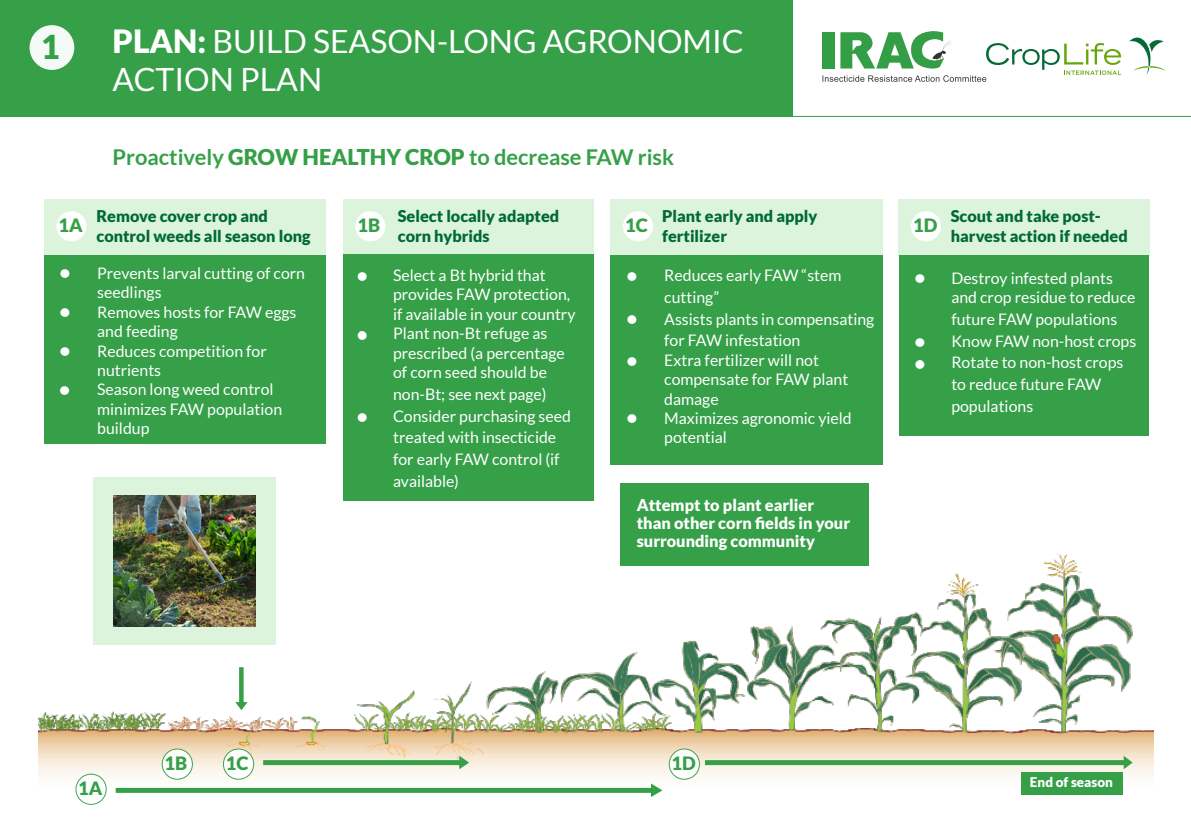
<style>
.page{position:relative;width:1191px;height:840px;background:#fff}
.page>*{position:absolute;margin:0;border:0;box-sizing:border-box;transform-origin:0 0}
.t1{font:900 33px "Lato";color:#35a048}
.t2{font:32px/38.4px "Lato";color:#fff}
.t3{font:700 21.8px "Lato";color:#35a048}
.t4{font:900 18.4px "Lato";color:#35a048}
.t5{font:900 18px/38.8px "Lato";color:#fff}
.t6{font:900 16.4px/17.8px "Lato";color:#fff}
.t7{font:900 16.2px/19.8px "Lato";color:#006938}
.t8{font:15.8px/19.4px "Lato";color:#fff}
.t9{font:900 13.4px "Lato";color:#fff}
.s1{font-weight:900}
</style>
<div class="page">
<div style="left:0;top:0;width:793px;height:117px;background:#35a048"></div>
<svg style="left:793px;top:56px;width:398px;height:61px"></svg>
<svg style="left:1129px;top:37px;width:36px;height:38px"></svg>
<svg style="left:822px;top:31px;width:299px;height:51px"></svg>
<div style="left:94px;top:477px;width:182px;height:167px;background:#dcf3dc"></div>
<img style="left:39px;top:552px;width:1114px;height:238px">
<div style="left:343px;top:199px;width:250px;height:58px;background:#dcf3dc"></div>
<div style="left:44px;top:199px;width:281px;height:58px;background:#dcf3dc"></div>
<div style="left:44px;top:255px;width:281px;height:188px;background:#35a048"></div>
<div style="left:56px;top:211px;width:31px;height:30px;background:#fff;border-radius:50%"></div>
<div style="left:610px;top:199px;width:272px;height:58px;background:#dcf3dc"></div>
<div style="left:610px;top:255px;width:272px;height:209px;background:#35a048"></div>
<div style="left:898px;top:199px;width:252px;height:57px;background:#dcf3dc"></div>
<div style="left:899px;top:255px;width:249px;height:180px;background:#35a048"></div>
<img style="left:114px;top:495px;width:142px;height:131px">
<div style="left:343px;top:254px;width:250px;height:246px;background:#35a048"></div>
<div style="left:620px;top:483px;width:249px;height:82px;background:#35a048"></div>
<div style="left:1021px;top:771px;width:101px;height:22px;background:#35a048"></div>
<svg style="left:235px;top:666px;width:13px;height:43px"></svg>
<svg style="left:705px;top:755px;width:427px;height:13px;background:#accea2"></svg>
<svg style="left:116px;top:783px;width:546px;height:13px"></svg>
<svg style="left:263px;top:755px;width:206px;height:13px;background:#accea1"></svg>
<div style="left:30px;top:25px;width:44px;height:45px;background:#f4faf5;border-radius:50%"></div>
<div style="left:355px;top:211px;width:30px;height:30px;background:#fff;border-radius:50%"></div>
<div style="left:623px;top:211px;width:30px;height:30px;background:#fff;border-radius:50%"></div>
<div style="left:911px;top:211px;width:30px;height:30px;background:#fff;border-radius:50%"></div>
<div style="left:76px;top:773px;width:30px;height:30px;background:#fff;border-radius:50%"></div>
<div style="left:76px;top:773px;width:30px;height:31px;border:1px solid #36a147;border-radius:50%"></div>
<div style="left:162px;top:748px;width:30px;height:30px;background:#fff;border-radius:50%"></div>
<div style="left:162px;top:748px;width:31px;height:31px;border:1px solid #35a048;border-radius:50%"></div>
<div style="left:223px;top:748px;width:31px;height:30px;background:#fff;border-radius:50%"></div>
<div style="left:223px;top:748px;width:31px;height:31px;border:1px solid #35a048;border-radius:50%"></div>
<div style="left:669px;top:748px;width:30px;height:30px;background:#fff;border-radius:50%"></div>
<div style="left:669px;top:748px;width:30px;height:31px;border:1px solid #35a048;border-radius:50%"></div>
<h1 class="t1" style="left:41px;top:27px;width:21px">1</h1>
<h2 class="t2" style="left:113px;top:22px;width:632px"><span class="s1">PLAN:</span> BUILD SEASON-LONG AGRONOMIC<br>ACTION PLAN</h2>
<h3 class="t3" style="left:113px;top:145px;width:563px">Proactively <span class="s1">GROW HEALTHY CROP</span> to decrease FAW risk</h3>
<p class="t4" style="left:59px;top:214px;width:26px">1A</p>
<p class="t7" style="left:96px;top:206px;width:216px">Remove cover crop and control weeds all season long</p>
<p class="t8" style="left:97px;top:263px;width:209px;text-indent:-36px">• Prevents larval cutting of corn seedlings</p>
<p class="t8" style="left:97px;top:302px;width:201px;text-indent:-36px">• Removes hosts for FAW eggs and feeding</p>
<p class="t8" style="left:97px;top:341px;width:171px;text-indent:-36px">• Reduces competition for nutrients</p>
<p class="t8" style="left:97px;top:380px;width:186px;text-indent:-36px">• Season long weed control minimizes FAW population buildup</p>
<p class="t7" style="left:398px;top:206px;width:163px">Select locally adapted corn hybrids</p>
<p class="t7" style="left:662px;top:206px;width:157px">Plant early and apply fertilizer</p>
<p class="t8" style="left:664px;top:264px;width:179px;line-height:21.8px;text-indent:-36px">• Reduces early FAW “stem cutting”</p>
<p class="t8" style="left:664px;top:307px;width:212px;line-height:21.8px;text-indent:-36px">• Assists plants in compensating for FAW infestation</p>
<p class="t8" style="left:664px;top:350px;width:186px;text-indent:-36px">• Extra fertilizer will not compensate for FAW plant damage</p>
<p class="t8" style="left:664px;top:408px;width:189px;text-indent:-36px">• Maximizes agronomic yield potential</p>
<p class="t7" style="left:950px;top:206px;width:178px">Scout and take post&shy;harvest action if needed</p>
<p class="t8" style="left:951px;top:268px;width:186px;text-indent:-36px">• Destroy infested plants and crop residue to reduce</p>
<p class="t8" style="left:951px;top:309px;width:167px">future FAW populations</p>
<p class="t8" style="left:915px;top:331px;width:222px">• Know FAW non-host crops</p>
<p class="t8" style="left:951px;top:351px;width:173px;line-height:21.8px;text-indent:-36px">• Rotate to non-host crops to reduce future FAW populations</p>
<p class="t4" style="left:357px;top:214px;width:24px">1B</p>
<p class="t4" style="left:625px;top:214px;width:24px">1C</p>
<p class="t4" style="left:913px;top:214px;width:26px">1D</p>
<p class="t8" style="left:393px;top:265px;width:184px;text-indent:-36px">• Select a Bt hybrid that provides FAW protection, if available in your country</p>
<p class="t8" style="left:393px;top:323px;width:173px;text-indent:-36px">• Plant non-Bt refuge as prescribed (a percentage of corn seed should be</p>
<p class="t8" style="left:393px;top:384px;width:155px">non-Bt; see next page)</p>
<p class="t8" style="left:393px;top:404px;width:179px;line-height:21.8px;text-indent:-36px">• Consider purchasing seed treated with insecticide for early FAW control (if available)</p>
<p class="t5" style="left:60px;top:253px;width:12px">•</p>
<p class="t5" style="left:357px;top:256px;width:12px">•</p>
<p class="t5" style="left:626px;top:255px;width:12px">•</p>
<p class="t5" style="left:914px;top:257px;width:12px">•</p>
<p class="t5" style="left:60px;top:291px;width:12px;text-align:justify">• • •</p>
<p class="t5" style="left:626px;top:298px;width:12px">•</p>
<p class="t5" style="left:357px;top:314px;width:12px">•</p>
<p class="t5" style="left:914px;top:329px;width:12px;line-height:22.2px">• •</p>
<p class="t5" style="left:626px;top:340px;width:12px">•</p>
<p class="t5" style="left:357px;top:396px;width:12px">•</p>
<p class="t5" style="left:626px;top:397px;width:12px">•</p>
<p class="t6" style="left:636px;top:496px;width:215px">Attempt to plant earlier than other corn fields in your surrounding community</p>
<p class="t4" style="left:78px;top:777px;width:26px">1A</p>
<p class="t4" style="left:164px;top:752px;width:24px">1B</p>
<p class="t4" style="left:226px;top:752px;width:24px">1C</p>
<p class="t4" style="left:671px;top:752px;width:26px">1D</p>
<p class="t9" style="left:1030px;top:773px;width:85px">End of season</p>
</div>
